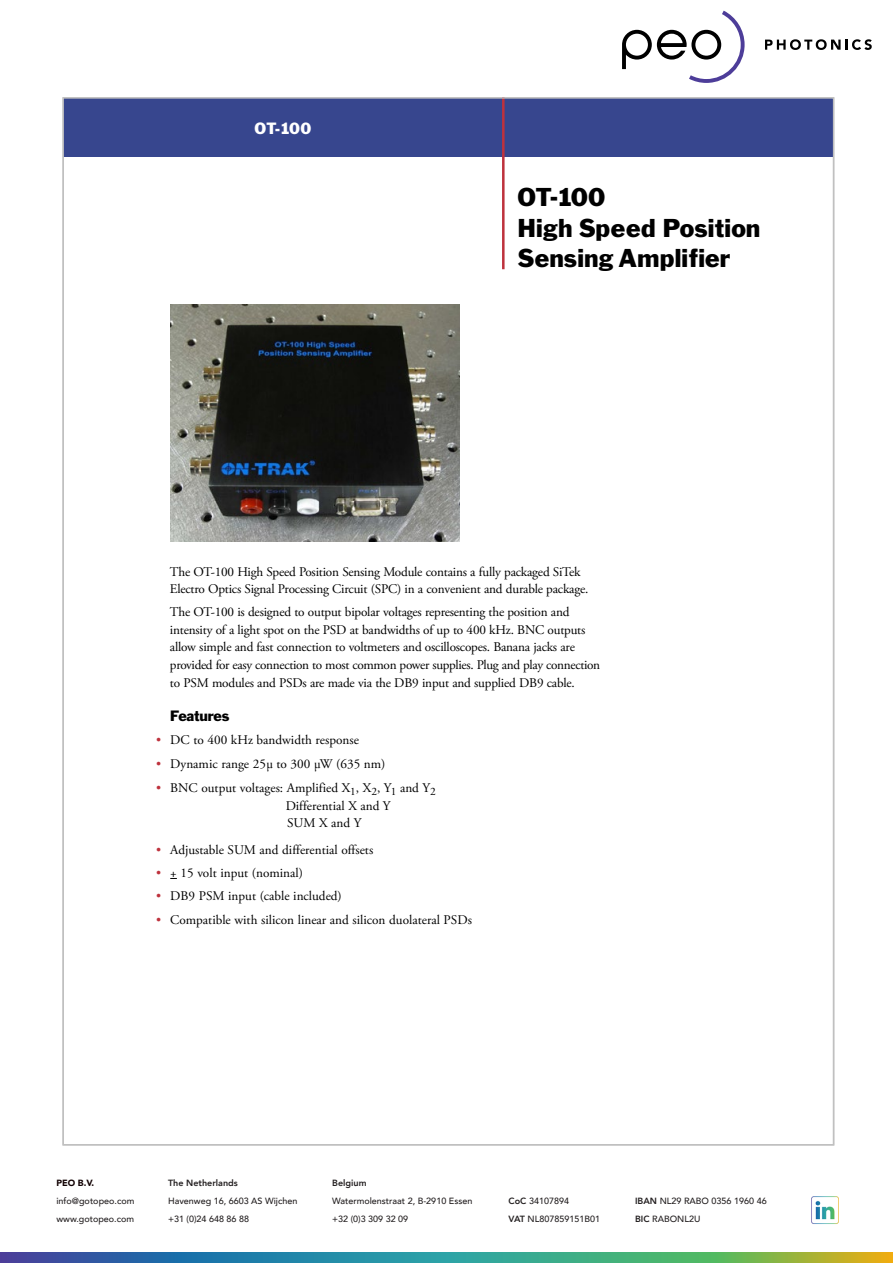
<style>
.page{position:relative;width:893px;height:1263px;background:#fff}
.page>*{position:absolute;margin:0;border:0;box-sizing:border-box;transform-origin:0 0}
.t1{font:23.85px/30.2px "Franklin Gothic";letter-spacing:.005em;color:#000}
.t2{font:15.15px "Franklin Gothic";color:#fff}
.t3{font:13.8px "Franklin Gothic";letter-spacing:-.01em;color:#000}
.t4{font:13.2px/17.5px "Adobe Garamond Pro";letter-spacing:-.015em;color:#000}
.t5{font:500 9px "Avenir";color:#231f20}
.t6{font:800 9px "Avenir";color:#231f20}
.t7{font:900 9px "Avenir";color:#110002}
.s1{color:#be323d}
.s2{font-weight:800}
</style>
<div class="page">
<img style="left:0;top:1252px;width:893px;height:11px">
<img style="left:811px;top:1196px;width:28px;height:28px">
<svg style="left:765px;top:39px;width:107px;height:11px"></svg>
<svg style="left:622px;top:11px;width:123px;height:72px"></svg>
<div style="left:63px;top:98px;width:771px;height:59px;background:#37468e"></div>
<hr style="left:502px;top:98px;width:3px;height:171px;background:#be323d">
<img style="left:170px;top:305px;width:289px;height:236px">
<p class="t2" style="left:255px;top:118px;width:58px">OT-100</p>
<p class="t1" style="left:517px;top:182px;width:244px">OT-100<br>High Speed Position<br>Sensing Amplifier</p>
<p class="t4" style="left:170px;top:563px;width:420px">The OT-100 High Speed Position Sensing Module contains a fully packaged SiTek<br>Electro Optics Signal Processing Circuit (SPC) in a convenient and durable package.</p>
<p class="t4" style="left:170px;top:604px;width:432px">The OT-100 is designed to output bipolar voltages representing the position and intensity of a light spot on the PSD at bandwidths of up to 400 kHz. BNC outputs allow simple and fast connection to voltmeters and oscilloscopes. Banana jacks are provided for easy connection to most common power supplies. Plug and play connection to PSM modules and PSDs are made via the DB9 input and supplied DB9 cable.</p>
<p class="t3" style="left:170px;top:707px;width:61px">Features</p>
<p class="t4" style="left:156px;top:732px;width:204px"><span class="s1">•</span> DC to 400 kHz bandwidth response</p>
<p class="t4" style="left:156px;top:755px;width:231px"><span class="s1">•</span> Dynamic range 25µ to 300 µW (635 nm)</p>
<p class="t4" style="left:286px;top:779px;width:151px;text-indent:-130px"><span class="s1">•</span> BNC output voltages: Amplified X<sub>1</sub>, X<sub>2</sub>, Y<sub>1</sub> and Y<sub>2<br></sub>Differential X and Y<br>SUM X and Y</p>
<p class="t4" style="left:156px;top:841px;width:219px"><span class="s1">•</span> Adjustable SUM and differential offsets</p>
<p class="t4" style="left:156px;top:865px;width:148px"><span class="s1">•</span> + 15 volt input (nominal)</p>
<p class="t4" style="left:156px;top:888px;width:187px"><span class="s1">•</span> DB9 PSM input (cable included)</p>
<p class="t4" style="left:156px;top:911px;width:317px"><span class="s1">•</span> Compatible with silicon linear and silicon duolateral PSDs</p>
<p class="t7" style="left:56px;top:1175px;width:39px">PEO B.V.</p>
<p class="t5" style="left:56px;top:1193px;width:79px">info@gotopeo.com</p>
<p class="t5" style="left:56px;top:1211px;width:79px">www.gotopeo.com</p>
<p class="t6" style="left:168px;top:1176px;width:71px">The Netherlands</p>
<p class="t5" style="left:168px;top:1193px;width:131px">Havenweg 16, 6603 AS Wijchen</p>
<p class="t5" style="left:168px;top:1211px;width:83px">+31 (0)24 648 86 88</p>
<p class="t6" style="left:332px;top:1176px;width:36px">Belgium</p>
<p class="t5" style="left:332px;top:1193px;width:142px">Watermolenstraat 2, B-2910 Essen</p>
<p class="t5" style="left:332px;top:1211px;width:78px">+32 (0)3 309 32 09</p>
<p class="t5" style="left:509px;top:1193px;width:62px"><span class="s2">CoC</span> 34107894</p>
<p class="t5" style="left:509px;top:1211px;width:93px"><span class="s2">VAT</span> NL807859151B01</p>
<p class="t5" style="left:635px;top:1193px;width:133px"><span class="s2">IBAN</span> NL29 RABO 0356 1960 46</p>
<p class="t5" style="left:635px;top:1211px;width:67px"><span class="s2">BIC</span> RABONL2U</p>
</div>
